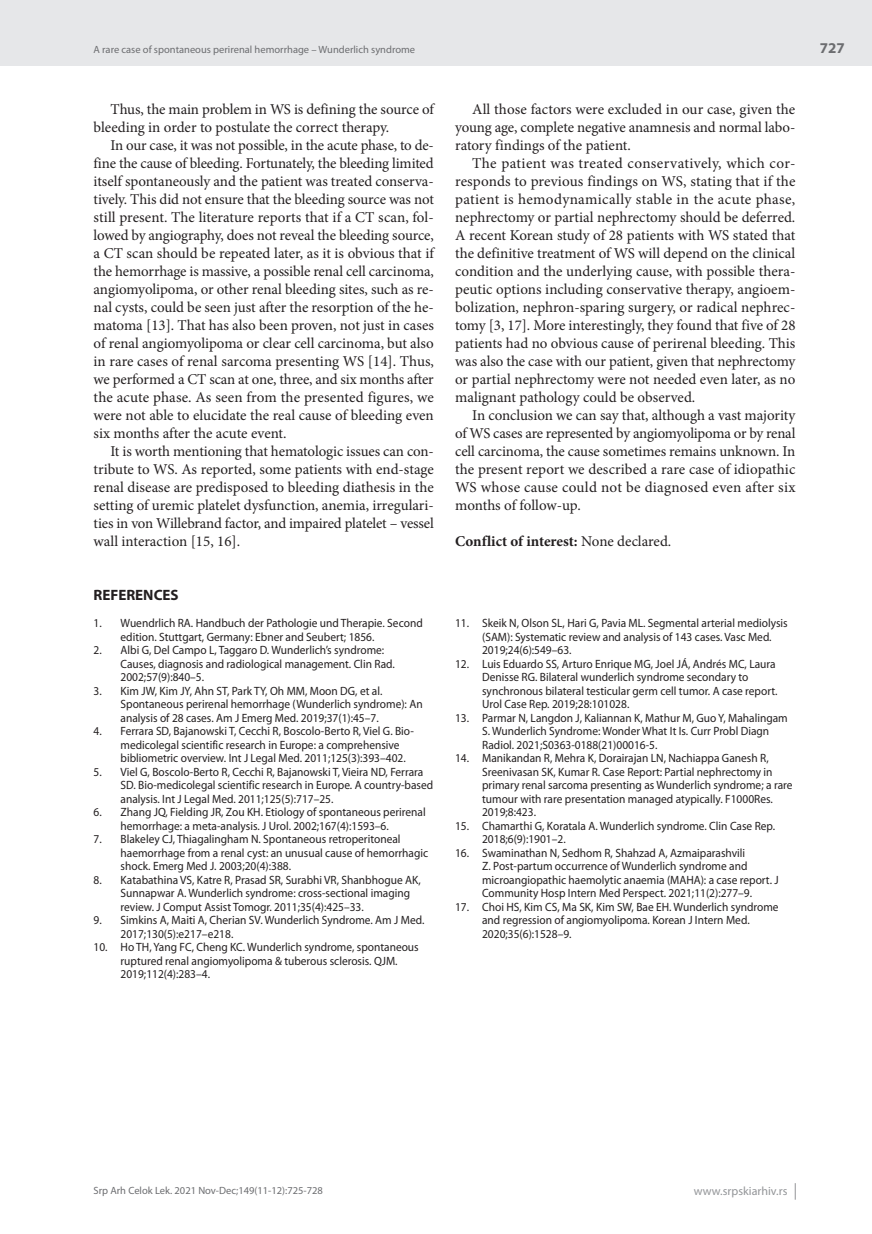
<style>
.page{position:relative;width:872px;height:1234px;background:#fff}
.page>*{position:absolute;margin:0;border:0;box-sizing:border-box;transform-origin:0 0}
.t1{font:15px/18px "Minion Pro";letter-spacing:-.005em;color:#231f20;text-align:justify}
.t2{font:700 15px "Minion Pro";color:#231f20}
.t3{font:700 15px "Myriad Pro";color:#231f20}
.t4{font:700 15px "Myriad Pro";color:#6c6d70}
.t5{font:12px/13.5px "Myriad Pro";color:#231f20;scale:.95 1}
.t6{font:12px "Myriad Pro";color:#939598}
.t7{font:10.5px "Myriad Pro";color:#6c6d70}
.s1{font-weight:400}
</style>
<div class="page">
<div style="left:0;top:0;width:872px;height:66px;background:#e6e7e9"></div>
<svg style="left:795px;top:1183px;width:1px;height:16px"></svg>
<p class="t7" style="left:94px;top:43px;width:323px">A rare case of spontaneous perirenal hemorrhage – Wunderlich syndrome</p>
<p class="t1" style="left:94px;top:100px;width:342px;text-indent:17px">Thus, the main problem in WS is defining the source of bleeding in order to postulate the correct therapy.</p>
<p class="t1" style="left:94px;top:136px;width:342px;text-indent:17px">In our case, it was not possible, in the acute phase, to de&shy;fine the cause of bleeding. Fortunately, the bleeding limited itself spontaneously and the patient was treated conserva&shy;tively. This did not ensure that the bleeding source was not still present. The literature reports that if a CT scan, fol&shy;lowed by angiography, does not reveal the bleeding source, a CT scan should be repeated later, as it is obvious that if the hemorrhage is massive, a possible renal cell carcinoma, angiomyolipoma, or other renal bleeding sites, such as re&shy;nal cysts, could be seen just after the resorption of the he&shy;matoma [13]. That has also been proven, not just in cases of renal angiomyolipoma or clear cell carcinoma, but also in rare cases of renal sarcoma presenting WS [14]. Thus, we performed a CT scan at one, three, and six months after the acute phase. As seen from the presented figures, we were not able to elucidate the real cause of bleeding even six months after the acute event.</p>
<p class="t1" style="left:94px;top:442px;width:342px;text-indent:17px">It is worth mentioning that hematologic issues can con&shy;tribute to WS. As reported, some patients with end-stage renal disease are predisposed to bleeding diathesis in the setting of uremic platelet dysfunction, anemia, irregulari&shy;ties in von Willebrand factor, and impaired platelet – vessel wall interaction [15, 16].</p>
<p class="t3" style="left:94px;top:585px;width:87px">REFERENCES</p>
<p class="t5" style="left:121px;top:616px;width:319px;text-indent:-27px">1. Wuendrlich RA. Handbuch der Pathologie und Therapie. Second edition. Stuttgart, Germany: Ebner and Seubert; 1856.</p>
<p class="t5" style="left:121px;top:643px;width:290px;text-indent:-27px">2. Albi G, Del Campo L, Taggaro D. Wunderlich’s syndrome:<br>Causes, diagnosis and radiological management. Clin Rad.<br>2002;57(9):840–5.</p>
<p class="t5" style="left:121px;top:683px;width:319px;text-indent:-27px">3. Kim JW, Kim JY, Ahn ST, Park TY, Oh MM, Moon DG, et al.<br>Spontaneous perirenal hemorrhage (Wunderlich syndrome): An analysis of 28 cases. Am J Emerg Med. 2019;37(1):45–7.</p>
<p class="t5" style="left:121px;top:724px;width:310px;text-indent:-27px">4. Ferrara SD, Bajanowski T, Cecchi R, Boscolo-Berto R, Viel G. Bio&shy;medicolegal scientific research in Europe: a comprehensive bibliometric overview. Int J Legal Med. 2011;125(3):393–402.</p>
<p class="t5" style="left:121px;top:764px;width:331px;text-indent:-27px">5. Viel G, Boscolo-Berto R, Cecchi R, Bajanowski T, Vieira ND, Ferrara<br>SD. Bio-medicolegal scientific research in Europe. A country-based analysis. Int J Legal Med. 2011;125(5):717–25.</p>
<p class="t5" style="left:121px;top:805px;width:323px;text-indent:-27px">6. Zhang JQ, Fielding JR, Zou KH. Etiology of spontaneous perirenal hemorrhage: a meta-analysis. J Urol. 2002;167(4):1593–6.</p>
<p class="t5" style="left:121px;top:832px;width:325px;text-indent:-27px">7. Blakeley CJ, Thiagalingham N. Spontaneous retroperitoneal haemorrhage from a renal cyst: an unusual cause of hemorrhagic shock. Emerg Med J. 2003;20(4):388.</p>
<p class="t5" style="left:121px;top:872px;width:317px;text-indent:-27px">8. Katabathina VS, Katre R, Prasad SR, Surabhi VR, Shanbhogue AK,<br>Sunnapwar A. Wunderlich syndrome: cross-sectional imaging review. J Comput Assist Tomogr. 2011;35(4):425–33.</p>
<p class="t5" style="left:121px;top:913px;width:321px;text-indent:-27px">9. Simkins A, Maiti A, Cherian SV. Wunderlich Syndrome. Am J Med.<br>2017;130(5):e217–e218.</p>
<p class="t5" style="left:121px;top:940px;width:315px;text-indent:-27px">10. Ho TH, Yang FC, Cheng KC. Wunderlich syndrome, spontaneous ruptured renal angiomyolipoma &amp; tuberous sclerosis. QJM.<br>2019;112(4):283–4.</p>
<p class="t1" style="left:455px;top:100px;width:342px;text-indent:17px">All those factors were excluded in our case, given the young age, complete negative anamnesis and normal labo&shy;ratory findings of the patient.</p>
<p class="t1" style="left:455px;top:154px;width:342px;text-indent:17px">The patient was treated conservatively, which cor&shy;responds to previous findings on WS, stating that if the patient is hemodynamically stable in the acute phase, nephrectomy or partial nephrectomy should be deferred.<br>A recent Korean study of 28 patients with WS stated that the definitive treatment of WS will depend on the clinical condition and the underlying cause, with possible thera&shy;peutic options including conservative therapy, angioem&shy;bolization, nephron-sparing surgery, or radical nephrec&shy;tomy [3, 17]. More interestingly, they found that five of 28 patients had no obvious cause of perirenal bleeding. This was also the case with our patient, given that nephrectomy or partial nephrectomy were not needed even later, as no malignant pathology could be observed.</p>
<p class="t1" style="left:455px;top:406px;width:342px;text-indent:17px">In conclusion we can say that, although a vast majority of WS cases are represented by angiomyolipoma or by renal cell carcinoma, the cause sometimes remains unknown. In the present report we described a rare case of idiopathic WS whose cause could not be diagnosed even after six months of follow-up.</p>
<p class="t2" style="left:455px;top:530px;width:218px">Conflict of interest: <span class="s1">None declared.</span></p>
<p class="t5" style="left:482px;top:616px;width:323px;text-indent:-27px">11. Skeik N, Olson SL, Hari G, Pavia ML. Segmental arterial mediolysis (SAM): Systematic review and analysis of 143 cases. Vasc Med.<br>2019;24(6):549–63.</p>
<p class="t5" style="left:482px;top:656px;width:312px;text-indent:-27px">12. Luis Eduardo SS, Arturo Enrique MG, Joel JÁ, Andrés MC, Laura Denisse RG. Bilateral wunderlich syndrome secondary to synchronous bilateral testicular germ cell tumor. A case report.<br>Urol Case Rep. 2019;28:101028.</p>
<p class="t5" style="left:482px;top:710px;width:323px;text-indent:-27px">13. Parmar N, Langdon J, Kaliannan K, Mathur M, Guo Y, Mahalingam<br>S. Wunderlich Syndrome: Wonder What It Is. Curr Probl Diagn<br>Radiol. 2021;S0363-0188(21)00016-5.</p>
<p class="t5" style="left:482px;top:751px;width:328px;text-indent:-27px">14. Manikandan R, Mehra K, Dorairajan LN, Nachiappa Ganesh R, Sreenivasan SK, Kumar R. Case Report: Partial nephrectomy in primary renal sarcoma presenting as Wunderlich syndrome; a rare tumour with rare presentation managed atypically. F1000Res.<br>2019;8:423.</p>
<p class="t5" style="left:482px;top:818px;width:310px;text-indent:-27px">15. Chamarthi G, Koratala A. Wunderlich syndrome. Clin Case Rep.<br>2018;6(9):1901–2.</p>
<p class="t5" style="left:482px;top:845px;width:314px;text-indent:-27px">16. Swaminathan N, Sedhom R, Shahzad A, Azmaiparashvili<br>Z. Post-partum occurrence of Wunderlich syndrome and microangiopathic haemolytic anaemia (MAHA): a case report. J Community Hosp Intern Med Perspect. 2021;11(2):277–9.</p>
<p class="t5" style="left:482px;top:899px;width:313px;text-indent:-27px">17. Choi HS, Kim CS, Ma SK, Kim SW, Bae EH. Wunderlich syndrome and regression of angiomyolipoma. Korean J Intern Med.<br>2020;35(6):1528–9.</p>
<p class="t4" style="left:820px;top:38px;width:26px">727</p>
<p class="t7" style="left:94px;top:1184px;width:231px">Srp Arh Celok Lek. 2021 Nov-Dec;149(11-12):725-728</p>
<p class="t6" style="left:694px;top:1183px;width:95px">www.srpskiarhiv.rs</p>
</div>
